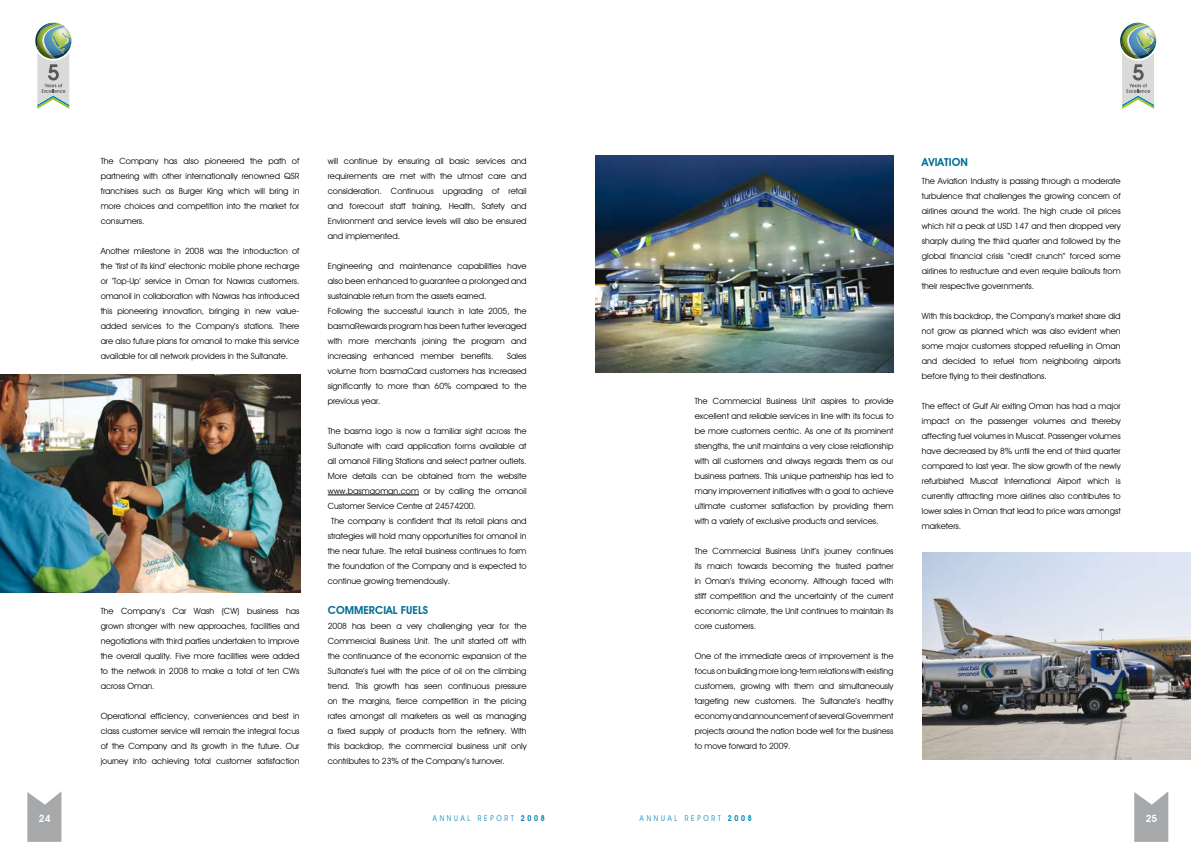
<style>
.page{position:relative;width:1191px;height:842px;background:#fff}
.page>*{position:absolute;margin:0;border:0;box-sizing:border-box;transform-origin:0 0}
.t1{font:600 11px "Avant Garde IT Cby BT";color:#006e95}
.t2{font:600 10px "Avant Garde IT Cby BT";color:#fff}
.t3{font:8.5px/15px "Avant Garde IT Cby BT";color:#000;text-align:justify}
.t4{font:8px "Avant Garde IT Cby BT";letter-spacing:.4em;color:#0080b9;scale:.85 1}
.s1{font-weight:600}
</style>
<div class="page">
<svg style="left:27px;top:792px;width:34px;height:50px;background:#b3b3b5"></svg>
<img style="left:35px;top:23px;width:36px;height:86px">
<svg style="left:1134px;top:791px;width:34px;height:51px;background:#b4b5b6"></svg>
<img style="left:1120px;top:23px;width:36px;height:86px">
<hr style="left:328px;top:495px;width:91px;height:1px;background:#000">
<img style="left:0;top:375px;width:300px;height:217px">
<img style="left:596px;top:156px;width:297px;height:216px">
<img style="left:922px;top:553px;width:269px;height:207px">
<p class="t3" style="left:101px;top:154px;width:200px">The Company has also pioneered the path of partnering with other internationally renowned QSR franchises such as Burger King which will bring in more choices and competition into the market for consumers.</p>
<p class="t3" style="left:101px;top:244px;width:200px">Another milestone in 2008 was the introduction of the ‘first of its kind’ electronic mobile phone recharge or ‘Top-Up’ service in Oman for Nawras customers. omanoil in collaboration with Nawras has introduced this pioneering innovation, bringing in new value&shy;added services to the Company’s stations. There are also future plans for omanoil to make this service available for all network providers in the Sultanate.</p>
<p class="t3" style="left:101px;top:604px;width:200px">The Company’s Car Wash (CW) business has grown stronger with new approaches, facilities and negotiations with third parties undertaken to improve the overall quality. Five more facilities were added to the network in 2008 to make a total of ten CWs across Oman.</p>
<p class="t3" style="left:101px;top:709px;width:200px">Operational efficiency, conveniences and best in class customer service will remain the integral focus of the Company and its growth in the future. Our journey into achieving total customer satisfaction</p>
<p class="t3" style="left:328px;top:154px;width:200px">will continue by ensuring all basic services and requirements are met with the utmost care and consideration. Continuous upgrading of retail and forecourt staff training, Health, Safety and Environment and service levels will also be ensured and implemented.</p>
<p class="t3" style="left:328px;top:259px;width:200px;text-align:left">Engineering and maintenance capabilities have also been enhanced to guarantee a prolonged and sustainable return from the assets earned.<br>Following the successful launch in late 2005, the basmaRewards program has been further leveraged with more merchants joining the program and increasing enhanced member benefits.</p>
<p class="t3" style="left:328px;top:349px;width:200px;text-indent:179px">Sales volume from basmaCard customers has increased significantly to more than 60% compared to the previous year.</p>
<p class="t3" style="left:328px;top:424px;width:200px">The basma logo is now a familiar sight across the</p>
<p class="t3" style="left:328px;top:439px;width:200px">Sultanate with card application forms available at</p>
<p class="t3" style="left:328px;top:454px;width:200px">all omanoil Filling Stations and select partner outlets.</p>
<p class="t3" style="left:328px;top:469px;width:200px">More details can be obtained from the website</p>
<p class="t3" style="left:328px;top:484px;width:200px">www.basmaoman.com or by calling the omanoil</p>
<p class="t3" style="left:328px;top:499px;width:150px">Customer Service Centre at 24574200.</p>
<p class="t3" style="left:331px;top:514px;width:197px">The company is confident that its retail plans and</p>
<p class="t3" style="left:328px;top:529px;width:200px">strategies will hold many opportunities for omanoil in</p>
<p class="t3" style="left:328px;top:544px;width:200px">the near future. The retail business continues to form</p>
<p class="t3" style="left:328px;top:559px;width:200px">the foundation of the Company and is expected to</p>
<p class="t3" style="left:328px;top:574px;width:124px">continue growing tremendously.</p>
<p class="t1" style="left:328px;top:604px;width:102px">COMMERCIAL FUELS</p>
<p class="t3" style="left:328px;top:619px;width:200px">2008 has been a very challenging year for the Commercial Business Unit. The unit started off with the continuance of the economic expansion of the Sultanate’s fuel with the price of oil on the climbing trend. This growth has seen continuous pressure on the margins, fierce competition in the pricing rates amongst all marketers as well as managing a fixed supply of products from the refinery. With this backdrop, the commercial business unit only contributes to 23% of the Company’s turnover.</p>
<p class="t3" style="left:694px;top:393px;width:200px">The Commercial Business Unit aspires to provide excellent and reliable services in line with its focus to be more customers centric. As one of its prominent strengths, the unit maintains a very close relationship with all customers and always regards them as our business partners. This unique partnership has led to many improvement initiatives with a goal to achieve ultimate customer satisfaction by providing them with a variety of exclusive products and services.</p>
<p class="t3" style="left:694px;top:543px;width:200px">The Commercial Business Unit’s journey continues its march towards becoming the trusted partner in Oman’s thriving economy. Although faced with stiff competition and the uncertainty of the current economic climate, the Unit continues to maintain its core customers.</p>
<p class="t3" style="left:694px;top:648px;width:200px">One of the immediate areas of improvement is the focus on building more long-term relations with existing customers, growing with them and simultaneously targeting new customers. The Sultanate’s healthy economy and announcement of several Government projects around the nation bode well for the business to move forward to 2009.</p>
<p class="t1" style="left:922px;top:155px;width:47px">AVIATION</p>
<p class="t3" style="left:922px;top:173px;width:200px">The Aviation Industry is passing through a moderate turbulence that challenges the growing concern of airlines around the world. The high crude oil prices which hit a peak at USD 147 and then dropped very sharply during the third quarter and followed by the global financial crisis “credit crunch” forced some airlines to restructure and even require bailouts from their respective governments.</p>
<p class="t3" style="left:922px;top:308px;width:200px">With this backdrop, the Company’s market share did not grow as planned which was also evident when some major customers stopped refuelling in Oman and decided to refuel from neighboring airports before flying to their destinations.</p>
<p class="t3" style="left:922px;top:398px;width:200px">The effect of Gulf Air exiting Oman has had a major impact on the passenger volumes and thereby affecting fuel volumes in Muscat. Passenger volumes have decreased by 8% until the end of third quarter compared to last year. The slow growth of the newly refurbished Muscat International Airport which is currently attracting more airlines also contributes to lower sales in Oman that lead to price wars amongst marketers.</p>
<p class="t2" style="left:39px;top:812px;width:12px">24</p>
<p class="t4" style="left:433px;top:813px;width:133px">ANNUAL REPORT <span class="s1">2008</span></p>
<p class="t4" style="left:640px;top:813px;width:133px">ANNUAL REPORT <span class="s1">2008</span></p>
<p class="t2" style="left:1145px;top:812px;width:12px">25</p>
</div>
